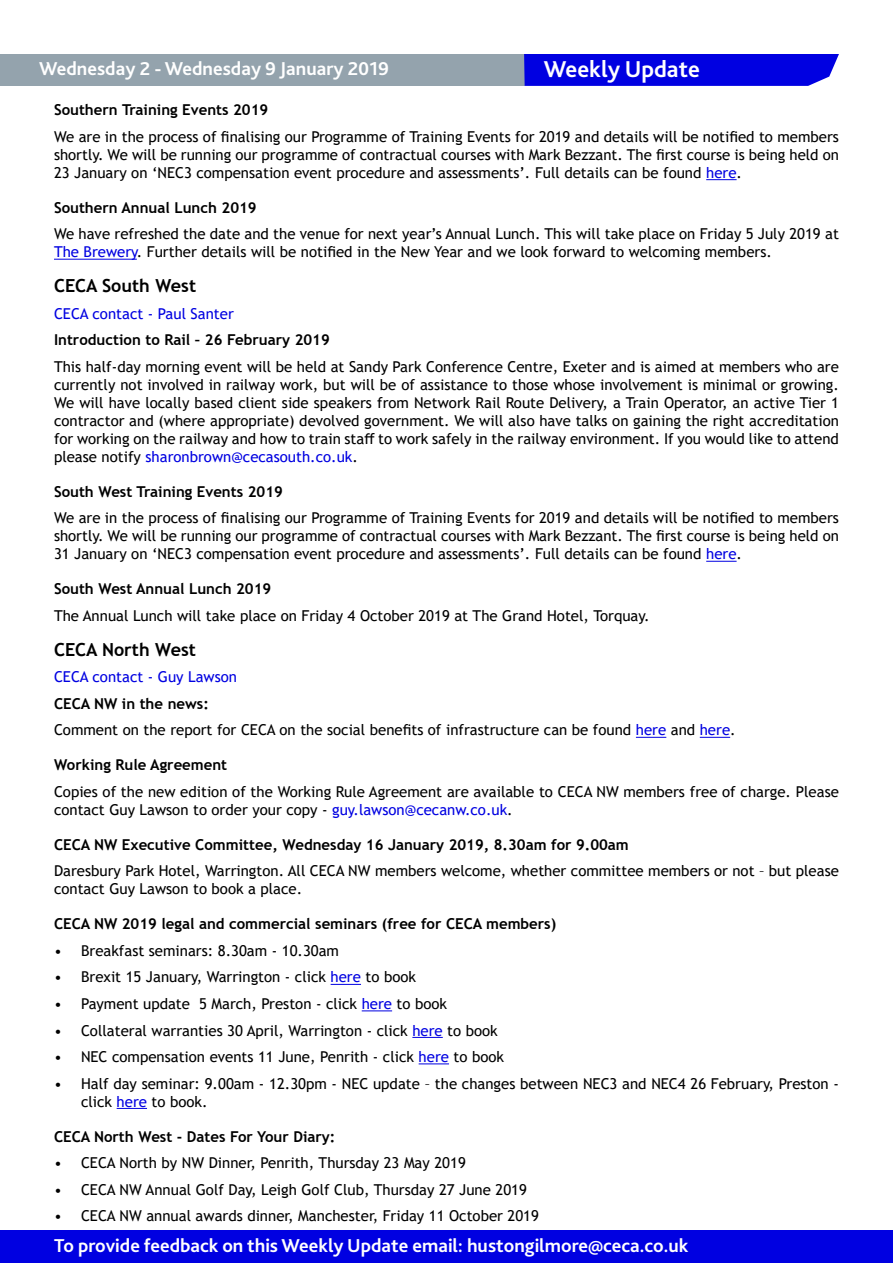
<style>
.page{position:relative;width:893px;height:1263px;background:#fff}
.page>*{position:absolute;margin:0;border:0;box-sizing:border-box;transform-origin:0 0}
.t1{font:700 24px "Bliss";color:#fff}
.t2{font:700 19.5px "Bliss";color:#fff}
.t3{font:700 18px "Trebuchet MS";color:#000}
.t4{font:15px/18px "Trebuchet MS";color:#000}
.t5{font:700 15px "Trebuchet MS";color:#000}
.t6{font:15px "Trebuchet MS";color:#0000e1}
.s1{color:#0000e1}
.s2{font-weight:700}
</style>
<div class="page">
<hr style="left:706px;top:179px;width:31px;height:1px;background:#0000e1">
<hr style="left:54px;top:259px;width:83px;height:1px;background:#0000e1">
<hr style="left:706px;top:561px;width:31px;height:1px;background:#0000e1">
<hr style="left:636px;top:737px;width:30px;height:1px;background:#0000e1">
<hr style="left:700px;top:737px;width:30px;height:1px;background:#0000e1">
<hr style="left:331px;top:984px;width:30px;height:1px;background:#0000e1">
<hr style="left:362px;top:1010px;width:30px;height:1px;background:#0000e1">
<hr style="left:412px;top:1037px;width:31px;height:1px;background:#0000e1">
<hr style="left:419px;top:1063px;width:30px;height:1px;background:#0000e1">
<hr style="left:117px;top:1108px;width:30px;height:1px;background:#0000e1">
<div style="left:0;top:1230px;width:893px;height:33px;background:#0000e1"></div>
<div style="left:0;top:54px;width:525px;height:32px;background:#94a3ad"></div>
<div style="left:524px;top:54px;width:315px;height:32px;background:#0000e1"></div>
<h2 class="t2" style="left:39px;top:57px;width:351px">Wednesday 2 - Wednesday 9 January 2019</h2>
<h1 class="t1" style="left:544px;top:54px;width:157px">Weekly Update</h1>
<p class="t5" style="left:54px;top:101px;width:216px">Southern Training Events 2019</p>
<p class="t4" style="left:54px;top:127px;width:786px;text-align:justify">We are in the process of finalising our Programme of Training Events for 2019 and details will be notified to members shortly. We will be running our programme of contractual courses with Mark Bezzant. The first course is being held on 23 January on ‘NEC3 compensation event procedure and assessments’. Full details can be found <span class="s1">here</span>.</p>
<p class="t5" style="left:54px;top:198px;width:204px">Southern Annual Lunch 2019</p>
<p class="t4" style="left:54px;top:225px;width:786px">We have refreshed the date and the venue for next year’s Annual Lunch. This will take place on Friday 5 July 2019 at<br><span class="s1">The Brewery</span>. Further details will be notified in the New Year and we look forward to welcoming members.</p>
<p class="t3" style="left:54px;top:275px;width:144px">CECA South West</p>
<p class="t6" style="left:54px;top:304px;width:181px">CECA contact - Paul Santer</p>
<p class="t5" style="left:54px;top:331px;width:277px">Introduction to Rail – 26 February 2019</p>
<p class="t4" style="left:54px;top:357px;width:786px;text-align:justify">This half-day morning event will be held at Sandy Park Conference Centre, Exeter and is aimed at members who are currently not involved in railway work, but will be of assistance to those whose involvement is minimal or growing.<br>We will have locally based client side speakers from Network Rail Route Delivery, a Train Operator, an active Tier 1 contractor and (where appropriate) devolved government. We will also have talks on gaining the right accreditation for working on the railway and how to train staff to work safely in the railway environment. If you would like to attend please notify <span class="s1">sharonbrown@cecasouth.co.uk</span>.</p>
<p class="t5" style="left:54px;top:482px;width:230px">South West Training Events 2019</p>
<p class="t4" style="left:54px;top:509px;width:786px;text-align:justify">We are in the process of finalising our Programme of Training Events for 2019 and details will be notified to members shortly. We will be running our programme of contractual courses with Mark Bezzant. The first course is being held on 31 January on ‘NEC3 compensation event procedure and assessments’. Full details can be found <span class="s1">here</span>.</p>
<p class="t5" style="left:54px;top:580px;width:219px">South West Annual Lunch 2019</p>
<p class="t4" style="left:54px;top:606px;width:597px">The Annual Lunch will take place on Friday 4 October 2019 at The Grand Hotel, Torquay.</p>
<p class="t3" style="left:54px;top:638px;width:144px">CECA North West</p>
<p class="t6" style="left:54px;top:668px;width:185px">CECA contact - Guy Lawson</p>
<p class="t4" style="left:54px;top:690px;width:683px;line-height:26.5px"><span class="s2">CECA NW in the news:<br></span>Comment on the report for CECA on the social benefits of infrastructure can be found <span class="s1">here</span> and <span class="s1">here</span>.</p>
<p class="t5" style="left:54px;top:756px;width:175px">Working Rule Agreement</p>
<p class="t4" style="left:54px;top:782px;width:786px">Copies of the new edition of the Working Rule Agreement are available to CECA NW members free of charge. Please contact Guy Lawson to order your copy - <span class="s1">guy.lawson@cecanw.co.uk</span>.</p>
<p class="t5" style="left:54px;top:835px;width:576px">CECA NW Executive Committee, Wednesday 16 January 2019, 8.30am for 9.00am</p>
<p class="t4" style="left:54px;top:862px;width:786px">Daresbury Park Hotel, Warrington. All CECA NW members welcome, whether committee members or not – but please contact Guy Lawson to book a place.</p>
<p class="t5" style="left:54px;top:915px;width:504px">CECA NW 2019 legal and commercial seminars (free for CECA members)</p>
<p class="t4" style="left:54px;top:941px;width:287px">• Breakfast seminars: 8.30am - 10.30am</p>
<p class="t4" style="left:54px;top:968px;width:364px">• Brexit 15 January, Warrington - click <span class="s1">here</span> to book</p>
<p class="t4" style="left:54px;top:994px;width:395px">• Payment update 5 March, Preston - click <span class="s1">here</span> to book</p>
<p class="t4" style="left:54px;top:1021px;width:445px">• Collateral warranties 30 April, Warrington - click <span class="s1">here</span> to book</p>
<p class="t4" style="left:54px;top:1047px;width:452px">• NEC compensation events 11 June, Penrith - click <span class="s1">here</span> to book</p>
<p class="t4" style="left:81px;top:1074px;width:759px;text-indent:-27px">• Half day seminar: 9.00am - 12.30pm - NEC update – the changes between NEC3 and NEC4 26 February, Preston - click <span class="s1">here</span> to book.</p>
<p class="t5" style="left:54px;top:1127px;width:283px">CECA North West - Dates For Your Diary:</p>
<p class="t4" style="left:54px;top:1153px;width:413px">• CECA North by NW Dinner, Penrith, Thursday 23 May 2019</p>
<p class="t4" style="left:54px;top:1180px;width:474px">• CECA NW Annual Golf Day, Leigh Golf Club, Thursday 27 June 2019</p>
<p class="t4" style="left:54px;top:1206px;width:486px">• CECA NW annual awards dinner, Manchester, Friday 11 October 2019</p>
<h2 class="t2" style="left:54px;top:1233px;width:636px">To provide feedback on this Weekly Update email: hustongilmore@ceca.co.uk</h2>
</div>
